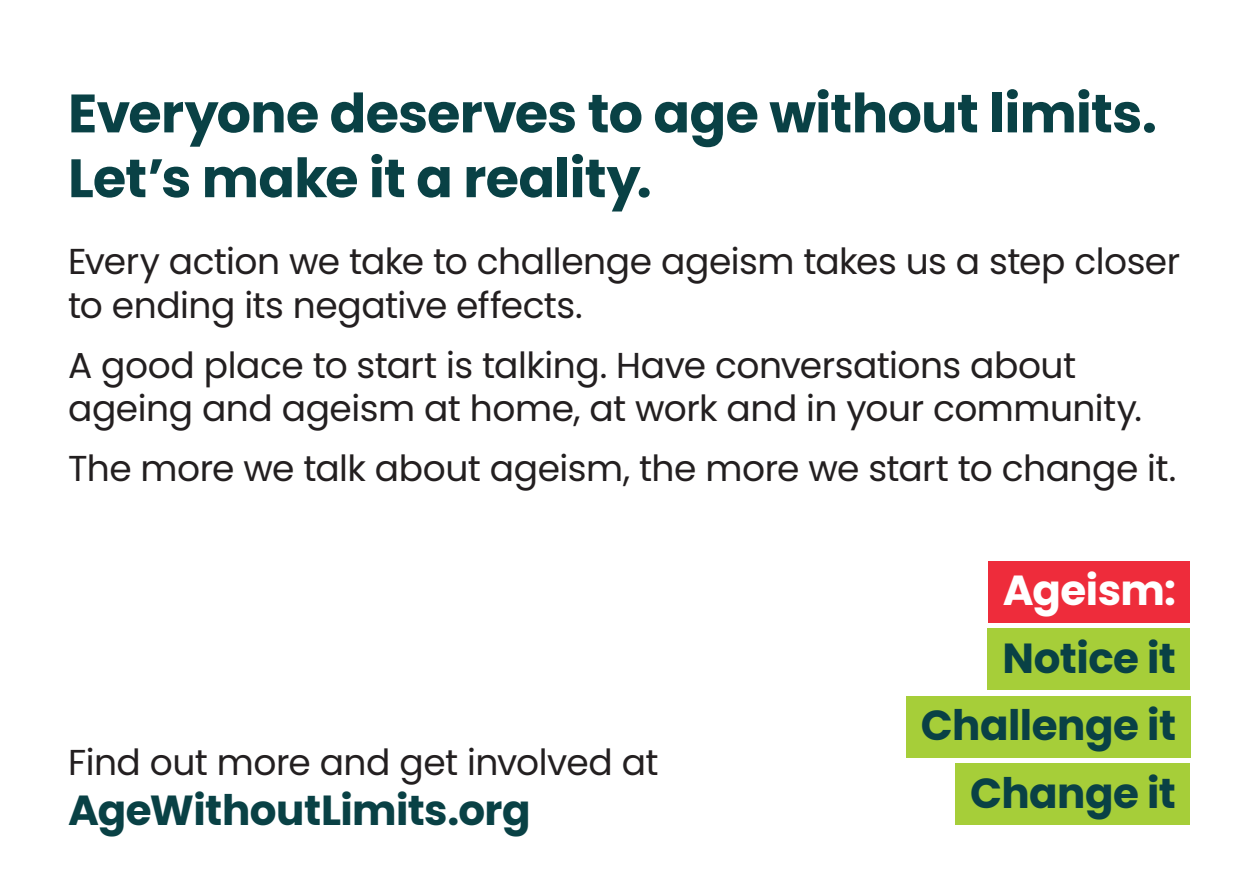
<style>
.page{position:relative;width:1259px;height:893px;background:#fff}
.page>*{position:absolute;margin:0;border:0;box-sizing:border-box;transform-origin:0 0}
.t1{font:700 54px/64.8px "Poppins";letter-spacing:-.015em;color:#094145}
.t2{font:700 42px/67.5px "Poppins";letter-spacing:-.01em;color:#094145;text-align:right}
.t3{font:700 42px "Poppins";letter-spacing:-.015em;color:#fff}
.t4{font:36px/43.2px "Poppins";letter-spacing:-.015em;color:#231f20}
</style>
<div class="page">
<div style="left:988px;top:561px;width:202px;height:62px;background:#ee2c3b"></div>
<div style="left:987px;top:629px;width:203px;height:61px;background:#a6ce39"></div>
<div style="left:906px;top:696px;width:284px;height:62px;background:#a6ce39"></div>
<div style="left:955px;top:763px;width:235px;height:62px;background:#a6ce39"></div>
<h1 class="t1" style="left:68px;top:81px;width:1090px">Everyone deserves to age without limits.<br>Let’s make it a reality.</h1>
<p class="t4" style="left:68px;top:240px;width:1113px">Every action we take to challenge ageism takes us a step closer to ending its negative effects.</p>
<p class="t4" style="left:68px;top:344px;width:1075px">A good place to start is talking. Have conversations about ageing and ageism at home, at work and in your community.</p>
<p class="t4" style="left:68px;top:447px;width:1109px">The more we talk about ageism, the more we start to change it.</p>
<p class="t4" style="left:68px;top:740px;width:592px">Find out more and get involved at</p>
<p class="t2" style="left:68px;top:777px;width:464px">AgeWithoutLimits.org</p>
<p class="t3" style="left:1002px;top:566px;width:175px">Ageism:</p>
<p class="t2" style="left:920px;top:624px;width:257px">Notice it<br>Challenge it<br>Change it</p>
</div>
